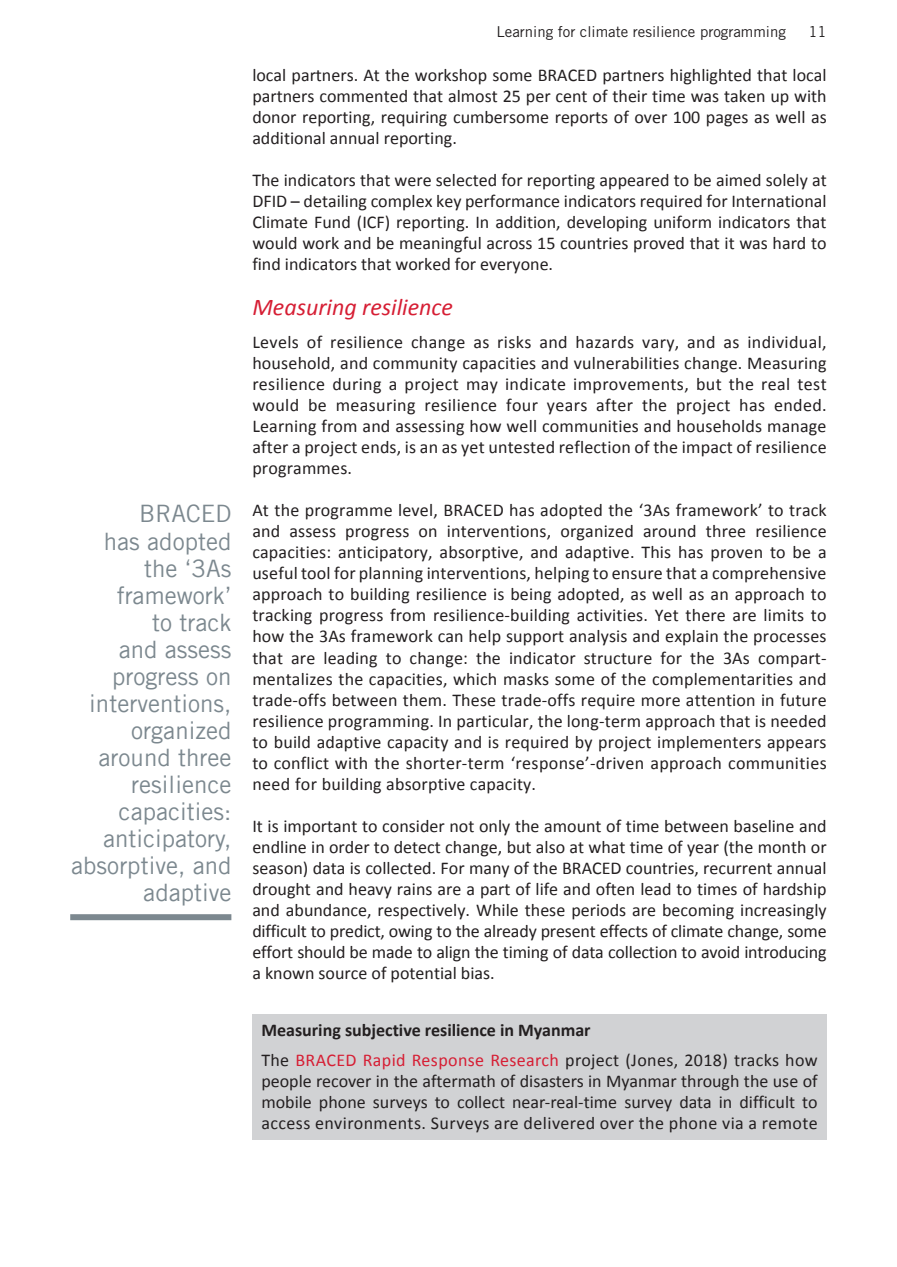
<style>
.page{position:relative;width:897px;height:1267px;background:#fff}
.page>*{position:absolute;margin:0;border:0;box-sizing:border-box;transform-origin:0 0}
.t1{font:24px/27px "Trade Gothic";color:#7c888f;text-align:right}
.t2{font:italic 24px "Calibri";color:#d61e34}
.t3{font:18px/21px "Calibri";letter-spacing:.005em;color:#231f20;text-align:justify}
.t4{font:700 18px/30px "Calibri";color:#231f20}
.t5{font:15px "Trade Gothic LT Std";color:#231f20}
.s1{font-weight:400}
.s2{font-weight:400;color:#d61e34}
</style>
<div class="page">
<div style="left:252px;top:1013px;width:574px;height:126px;background:#d1d2d4"></div>
<div style="left:70px;top:914px;width:161px;height:6px;background:#7c888f"></div>
<h1 class="t1" style="left:71px;top:500px;width:161px">BRACED<br>has adopted the ‘3As framework’<br>to track<br>and assess progress on interventions, organized around three resilience capacities: anticipatory, absorptive, and adaptive</h1>
<p class="t5" style="left:496px;top:26px;width:291px">Learning for climate resilience programming</p>
<p class="t5" style="left:808px;top:26px;width:20px">11</p>
<p class="t3" style="left:252px;top:66px;width:575px">local partners. At the workshop some BRACED partners highlighted that local partners commented that almost 25 per cent of their time was taken up with donor reporting, requiring cumbersome reports of over 100 pages as well as additional annual reporting.</p>
<p class="t3" style="left:252px;top:171px;width:575px">The indicators that were selected for reporting appeared to be aimed solely at DFID – detailing complex key performance indicators required for International Climate Fund (ICF) reporting. In addition, developing uniform indicators that would work and be meaningful across 15 countries proved that it was hard to find indicators that worked for everyone.</p>
<h1 class="t2" style="left:252px;top:297px;width:202px">Measuring resilience</h1>
<p class="t3" style="left:252px;top:333px;width:575px">Levels of resilience change as risks and hazards vary, and as individual, household, and community capacities and vulnerabilities change. Measuring resilience during a project may indicate improvements, but the real test would be measuring resilience four years after the project has ended.<br>Learning from and assessing how well communities and households manage after a project ends, is an as yet untested reflection of the impact of resilience programmes.</p>
<p class="t3" style="left:252px;top:501px;width:576px">At the programme level, BRACED has adopted the ‘3As framework’ to track and assess progress on interventions, organized around three resilience capacities: anticipatory, absorptive, and adaptive. This has proven to be a useful tool for planning interventions, helping to ensure that a comprehensive approach to building resilience is being adopted, as well as an approach to tracking progress from resilience-building activities. Yet there are limits to how the 3As framework can help support analysis and explain the processes that are leading to change: the indicator structure for the 3As compart&shy;mentalizes the capacities, which masks some of the complementarities and trade-offs between them. These trade-offs require more attention in future resilience programming. In particular, the long-term approach that is needed to build adaptive capacity and is required by project implementers appears to conflict with the shorter-term ‘response’-driven approach communities need for building absorptive capacity.</p>
<p class="t3" style="left:252px;top:816px;width:575px">It is important to consider not only the amount of time between baseline and endline in order to detect change, but also at what time of year (the month or season) data is collected. For many of the BRACED countries, recurrent annual drought and heavy rains are a part of life and often lead to times of hardship and abundance, respectively. While these periods are becoming increasingly difficult to predict, owing to the already present effects of climate change, some effort should be made to align the timing of data collection to avoid introducing a known source of potential bias.</p>
<p class="t4" style="left:261px;top:1016px;width:558px">Measuring subjective resilience in Myanmar<br><span class="s1">The</span> <span class="s2">BRACED Rapid Response Research</span> <span class="s1">project (Jones, 2018) tracks how</span></p>
<p class="t3" style="left:261px;top:1072px;width:557px">people recover in the aftermath of disasters in Myanmar through the use of mobile phone surveys to collect near-real-time survey data in difficult to access environments. Surveys are delivered over the phone via a remote</p>
</div>
